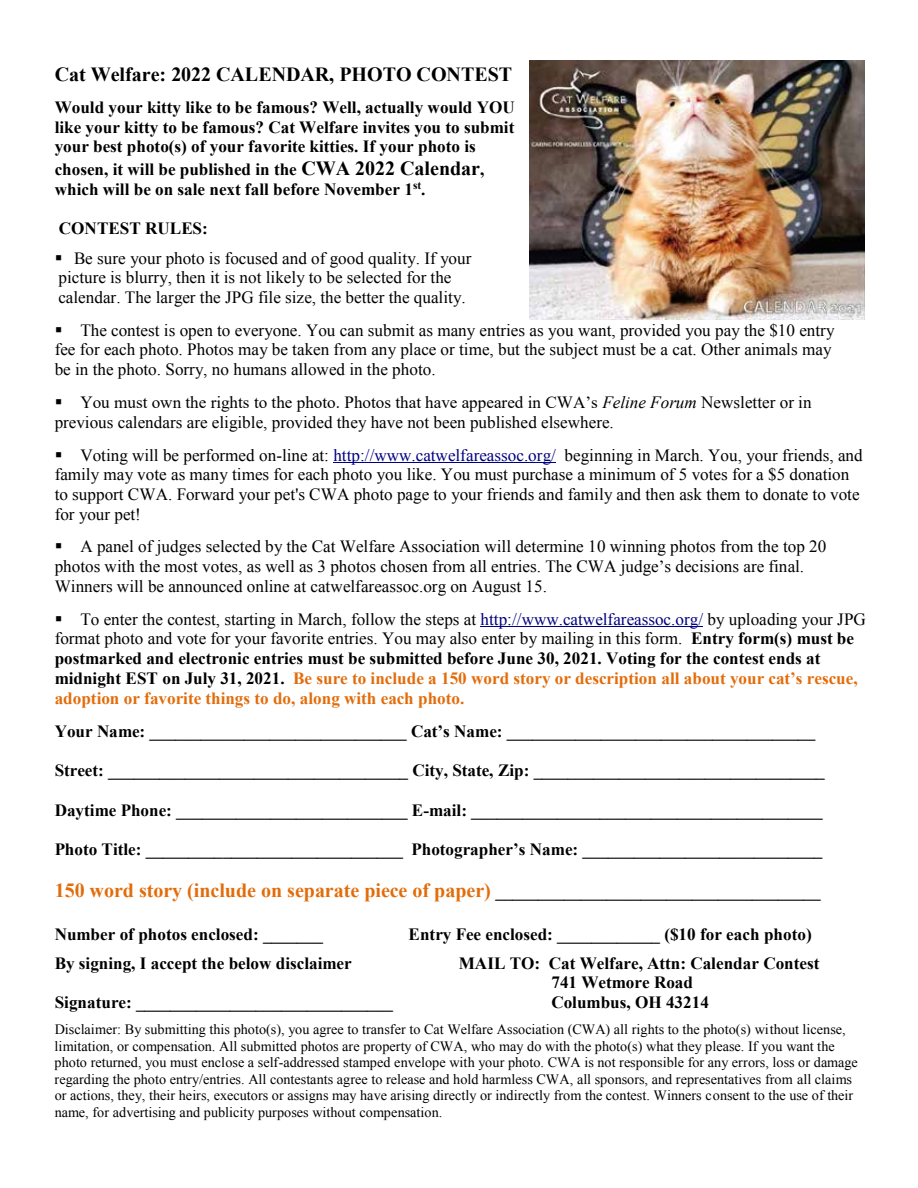
<style>
.page{position:relative;width:918px;height:1188px;background:#fff}
.page>*{position:absolute;margin:0;border:0;box-sizing:border-box;transform-origin:0 0}
.t1{font:700 20.1px "Times New Roman";color:#e36c0a}
.t2{font:700 20.1px "Times New Roman";color:#000}
.t3{font:17.1px/19.6px "Times New Roman";color:#000}
.t4{font:700 17.1px/19.6px "Times New Roman";color:#000}
.t5{font:14.25px/16.4px "Times New Roman";color:#000}
.s1{font-size:20.1px}
.s2{font-style:italic}
.s3{color:#000080}
.s4{font-weight:700}
.s5{font-weight:700;color:#e36c0a}
.s6{font-size:17.1px;color:#000}
</style>
<div class="page">
<hr style="left:333px;top:462px;width:223px;height:1px;background:#000080">
<hr style="left:481px;top:627px;width:222px;height:1px;background:#000080">
<img style="left:529px;top:60px;width:336px;height:259px">
<p class="t2" style="left:55px;top:61px;width:459px">Cat Welfare: 2022 CALENDAR, PHOTO CONTEST</p>
<p class="t4" style="left:55px;top:97px;width:462px;text-align:justify">Would your kitty like to be famous? Well, actually would YOU like your kitty to be famous? Cat Welfare invites you to submit your best photo(s) of your favorite kitties. If your photo is</p>
<p class="t4" style="left:55px;top:158px;width:431px;line-height:20.2px">chosen, it will be published in the <span class="s1">CWA 2022 Calendar</span>, which will be on sale next fall before November 1<sup>st</sup>.</p>
<p class="t4" style="left:59px;top:218px;width:150px">CONTEST RULES:</p>
<p class="t3" style="left:55px;top:248px;width:418px">▪ Be sure your photo is focused and of good quality. If your picture is blurry, then it is not likely to be selected for the calendar. The larger the JPG file size, the better the quality.</p>
<p class="t3" style="left:55px;top:320px;width:782px">▪ The contest is open to everyone. You can submit as many entries as you want, provided you pay the $10 entry fee for each photo. Photos may be taken from any place or time, but the subject must be a cat. Other animals may be in the photo. Sorry, no humans allowed in the photo.</p>
<p class="t3" style="left:55px;top:392px;width:758px">▪ You must own the rights to the photo. Photos that have appeared in CWA’s <span class="s2">Feline Forum</span> Newsletter or in previous calendars are eligible, provided they have not been published elsewhere.</p>
<p class="t3" style="left:55px;top:445px;width:810px">▪ Voting will be performed on-line at: <span class="s3">http://www.catwelfareassoc.org/</span> beginning in March. You, your friends, and family may vote as many times for each photo you like. You must purchase a minimum of 5 votes for a $5 donation to support CWA. Forward your pet's CWA photo page to your friends and family and then ask them to donate to vote for your pet!</p>
<p class="t3" style="left:55px;top:537px;width:773px">▪ A panel of judges selected by the Cat Welfare Association will determine 10 winning photos from the top 20 photos with the most votes, as well as 3 photos chosen from all entries. The CWA judge’s decisions are final.<br>Winners will be announced online at catwelfareassoc.org on August 15.</p>
<p class="t3" style="left:55px;top:609px;width:813px">▪ To enter the contest, starting in March, follow the steps at <span class="s3">http://www.catwelfareassoc.org/</span> by uploading your JPG format photo and vote for your favorite entries. You may also enter by mailing in this form. <span class="s4">Entry form(s) must be postmarked and electronic entries must be submitted before June 30, 2021. Voting for the contest ends at midnight EST on July 31, 2021.</span> <span class="s5">Be sure to include a 150 word story or description all about your cat’s rescue, adoption or favorite things to do, along with each photo.</span></p>
<p class="t4" style="left:55px;top:721px;width:762px">Your Name: ______________________________ Cat’s Name: ____________________________________</p>
<p class="t4" style="left:55px;top:760px;width:772px">Street: ___________________________________ City, State, Zip: __________________________________</p>
<p class="t4" style="left:55px;top:800px;width:769px">Daytime Phone: ___________________________ E-mail: _________________________________________</p>
<p class="t4" style="left:55px;top:839px;width:769px">Photo Title: ______________________________ Photographer’s Name: ____________________________</p>
<p class="t1" style="left:55px;top:876px;width:768px">150 word story (include on separate piece of paper) <span class="s6">______________________________________</span></p>
<p class="t4" style="left:55px;top:924px;width:270px">Number of photos enclosed: _______</p>
<p class="t4" style="left:409px;top:924px;width:405px">Entry Fee enclosed: ____________ ($10 for each photo)</p>
<p class="t4" style="left:55px;top:953px;width:299px">By signing, I accept the below disclaimer</p>
<p class="t4" style="left:551px;top:953px;width:269px;text-indent:-93px">MAIL TO: Cat Welfare, Attn: Calendar Contest<br>741 Wetmore Road</p>
<p class="t4" style="left:55px;top:992px;width:340px">Signature: ______________________________</p>
<p class="t4" style="left:551px;top:992px;width:159px">Columbus, OH 43214</p>
<p class="t5" style="left:55px;top:1021px;width:805px">Disclaimer: By submitting this photo(s), you agree to transfer to Cat Welfare Association (CWA) all rights to the photo(s) without license, limitation, or compensation. All submitted photos are property of CWA, who may do with the photo(s) what they please. If you want the photo returned, you must enclose a self-addressed stamped envelope with your photo. CWA is not responsible for any errors, loss or damage regarding the photo entry/entries. All contestants agree to release and hold harmless CWA, all sponsors, and representatives from all claims or actions, they, their heirs, executors or assigns may have arising directly or indirectly from the contest. Winners consent to the use of their name, for advertising and publicity purposes without compensation.</p>
</div>
